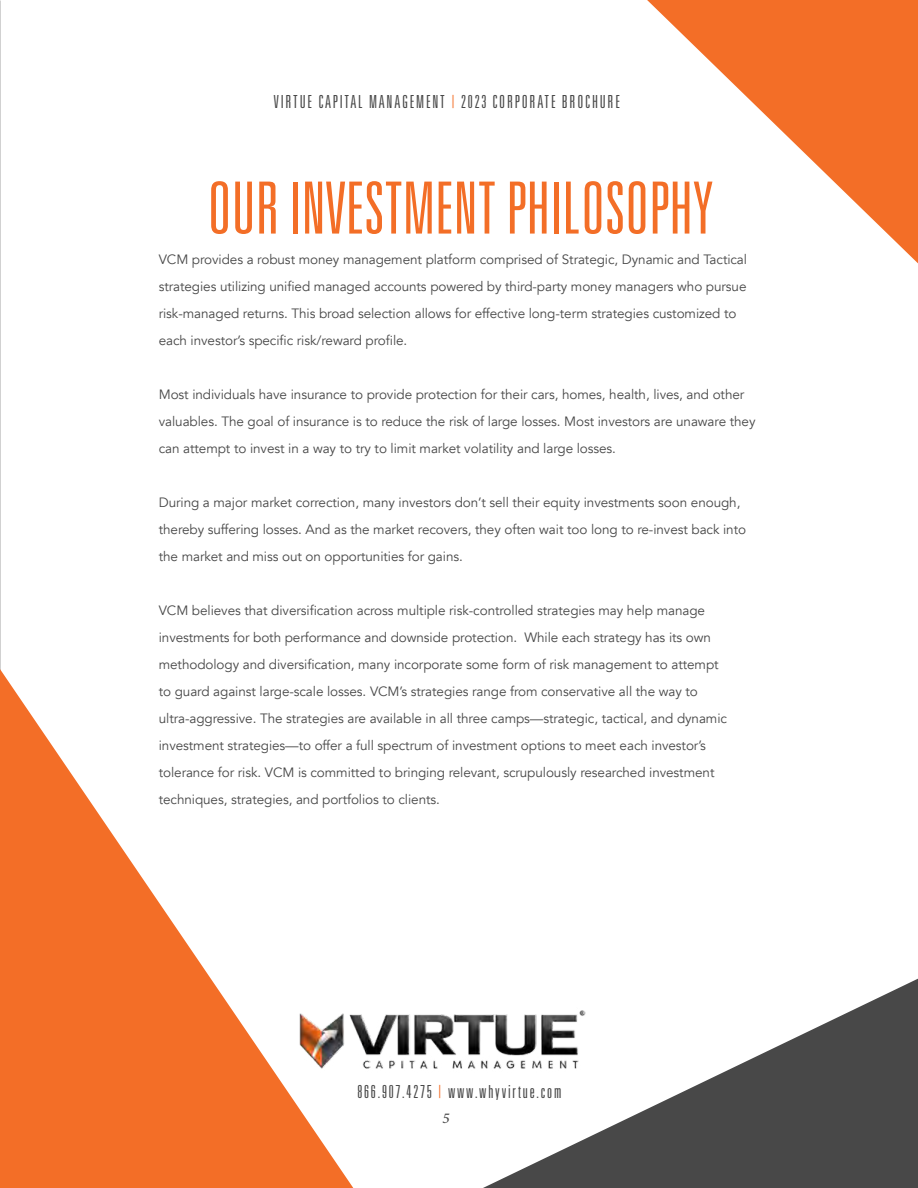
<style>
.page{position:relative;width:918px;height:1188px;background:#fff}
.page>*{position:absolute;margin:0;border:0;box-sizing:border-box;transform-origin:0 0}
.t1{font:300 ultra-condensed 72px "Univers LT Std";color:#f36e27}
.t2{font:300 ultra-condensed 18px "Univers LT Std";letter-spacing:.1em;color:#484848}
.t3{font:italic 500 15px "Minion Pro";color:#484848}
.t4{font:13.5px/27px "Avenir";letter-spacing:-.005em;color:#484848}
.s1{color:#f36e27}
</style>
<div class="page">
<img style="left:353px;top:1014px;width:130px;height:55px">
<svg style="left:0;top:669px;width:353px;height:519px;fill:#f36e27"></svg>
<svg style="left:647px;top:0;width:271px;height:263px"></svg>
<svg style="left:483px;top:979px;width:435px;height:209px;fill:#484848"></svg>
<h2 class="t2" style="left:274px;top:92px;width:348px">VIRTUE CAPITAL MANAGEMENT <span class="s1">|</span> 2023 CORPORATE BROCHURE</h2>
<h1 class="t1" style="left:208px;top:171px;width:507px">OUR INVESTMENT PHILOSOPHY</h1>
<p class="t4" style="left:159px;top:246px;width:590px">VCM provides a robust money management platform comprised of Strategic, Dynamic and Tactical strategies utilizing unified managed accounts powered by third-party money managers who pursue risk-managed returns. This broad selection allows for effective long-term strategies customized to each investor’s specific risk/reward profile.</p>
<p class="t4" style="left:159px;top:381px;width:598px">Most individuals have insurance to provide protection for their cars, homes, health, lives, and other valuables. The goal of insurance is to reduce the risk of large losses. Most investors are unaware they can attempt to invest in a way to try to limit market volatility and large losses.</p>
<p class="t4" style="left:159px;top:489px;width:589px">During a major market correction, many investors don’t sell their equity investments soon enough, thereby suffering losses. And as the market recovers, they often wait too long to re-invest back into the market and miss out on opportunities for gains.</p>
<p class="t4" style="left:159px;top:597px;width:570px">VCM believes that diversification across multiple risk-controlled strategies may help manage investments for both performance and downside protection. While each strategy has its own methodology and diversification, many incorporate some form of risk management to attempt to guard against large-scale losses. VCM’s strategies range from conservative all the way to ultra-aggressive. The strategies are available in all three camps—strategic, tactical, and dynamic investment strategies—to offer a full spectrum of investment options to meet each investor’s tolerance for risk. VCM is committed to bringing relevant, scrupulously researched investment techniques, strategies, and portfolios to clients.</p>
<h2 class="t2" style="left:357px;top:1082px;width:205px">866.907.4275 <span class="s1">|</span> www.whyvirtue.com</h2>
<p class="t3" style="left:442px;top:1108px;width:9px">5</p>
</div>
